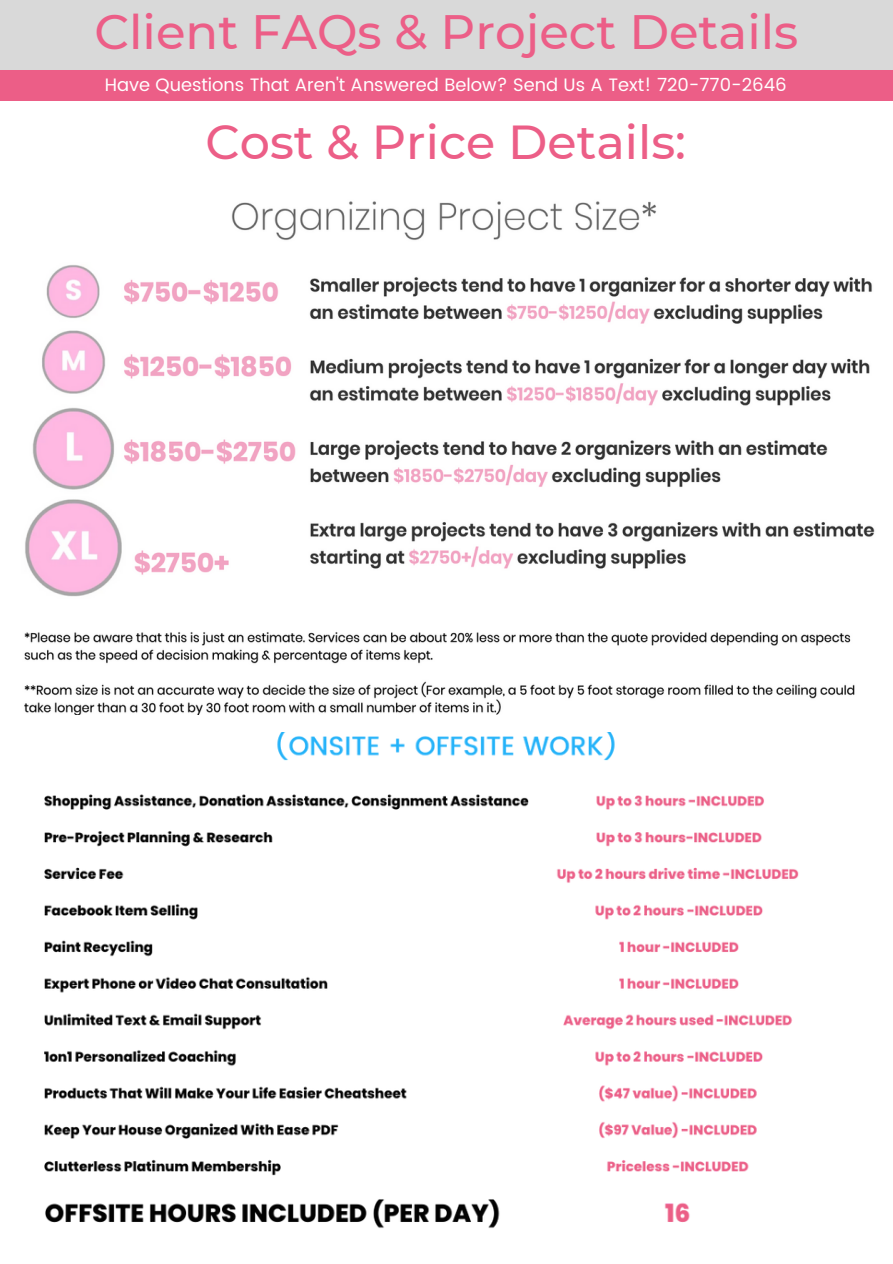
<style>
.page{position:relative;width:893px;height:1264px;background:#fff}
.page>*{position:absolute;margin:0;border:0;box-sizing:border-box;transform-origin:0 0}
.t1{font:500 48.15px "Montserrat";color:#ec5e87}
.t2{font:500 47.55px "Montserrat";color:#ec5e87}
.t3{font:18px "Poppins";color:#fff}
</style>
<div class="page">
<div style="left:0;top:0;width:892px;height:71px;background:#d9d9d9"></div>
<div style="left:0;top:70px;width:892px;height:31px;background:#ec5e87"></div>
<img style="left:24px;top:201px;width:851px;height:513px">
<img style="left:44px;top:732px;width:755px;height:496px">
<h1 class="t1" style="left:94px;top:2px;width:705px">Client FAQs &amp; Project Details</h1>
<p class="t3" style="left:105px;top:74px;width:683px">Have Questions That Aren't Answered Below? Send Us A Text! 720-770-2646</p>
<h2 class="t2" style="left:205px;top:113px;width:482px">Cost &amp; Price Details:</h2>
</div>
